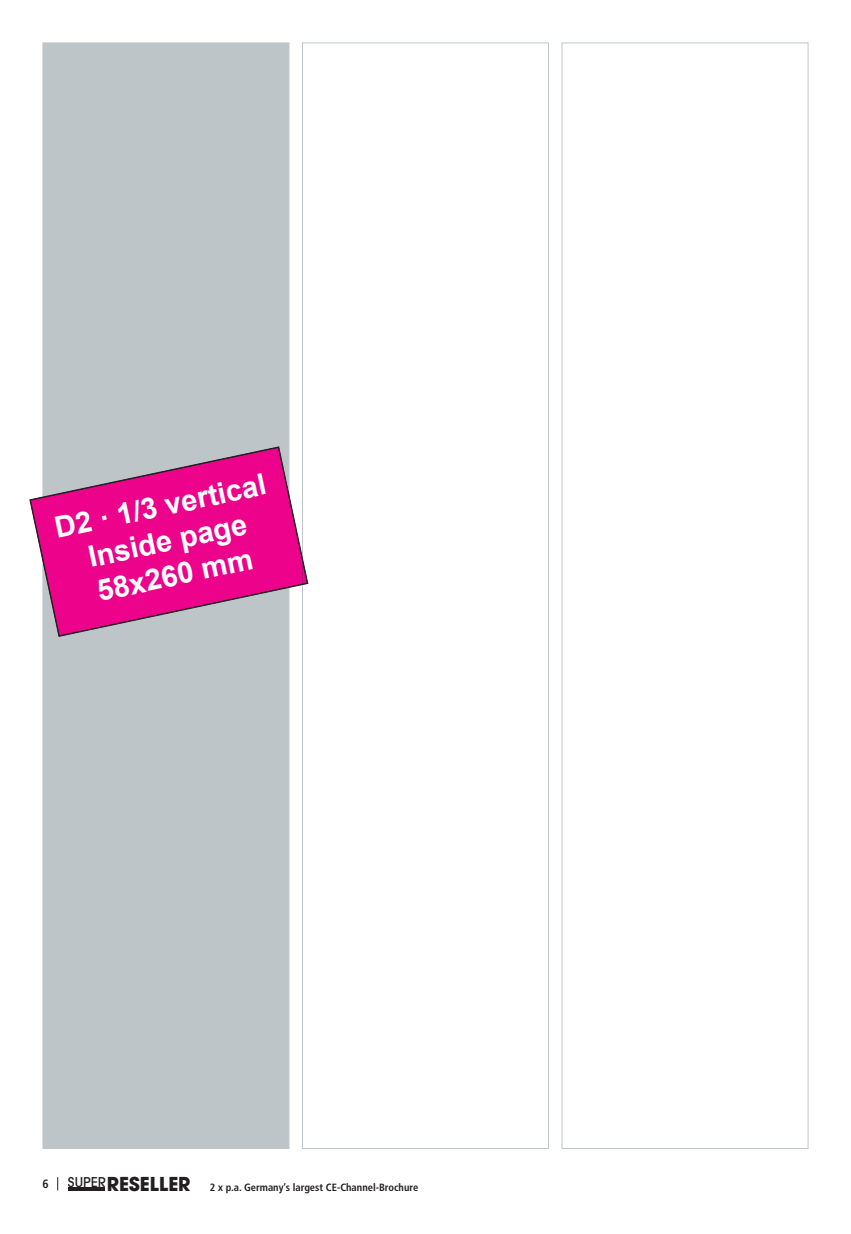
<style>
.page{position:relative;width:851px;height:1234px;background:#fff}
.page>*{position:absolute;margin:0;border:0;box-sizing:border-box;transform-origin:0 0}
.t1{font:700 29.4px "Arial";color:#fff}
.t2{font:700 21.15px "Avant Gard";color:#231f20}
.t3{font:700 condensed 12px "Frutiger";color:#231f20}
.t4{font:700 condensed 10.5px "Frutiger";color:#231f20}
</style>
<div class="page">
<svg style="left:57px;top:1177px;width:1px;height:13px"></svg>
<hr style="left:68px;top:1187px;width:37px;height:3px;background:#231f20">
<div style="left:43px;top:43px;width:246px;height:1105px;background:#bec5c9"></div>
<svg style="left:30px;top:447px;width:277px;height:189px"></svg>
<p class="t1" style="left:51px;top:509px;width:217px;rotate:-12deg">D2 · 1/3 vertical</p>
<p class="t1" style="left:84px;top:538px;width:163px;rotate:-12deg">Inside page</p>
<p class="t1" style="left:93px;top:572px;width:160px;rotate:-12deg">58x260 mm</p>
<p class="t3" style="left:43px;top:1175px;width:8px">6</p>
<p class="t2" style="left:68px;top:1170px;width:124px"><sup>SUPER</sup>RESELLER</p>
<p class="t4" style="left:210px;top:1181px;width:210px">2 x p.a. Germany’s largest CE-Channel-Brochure</p>
</div>
